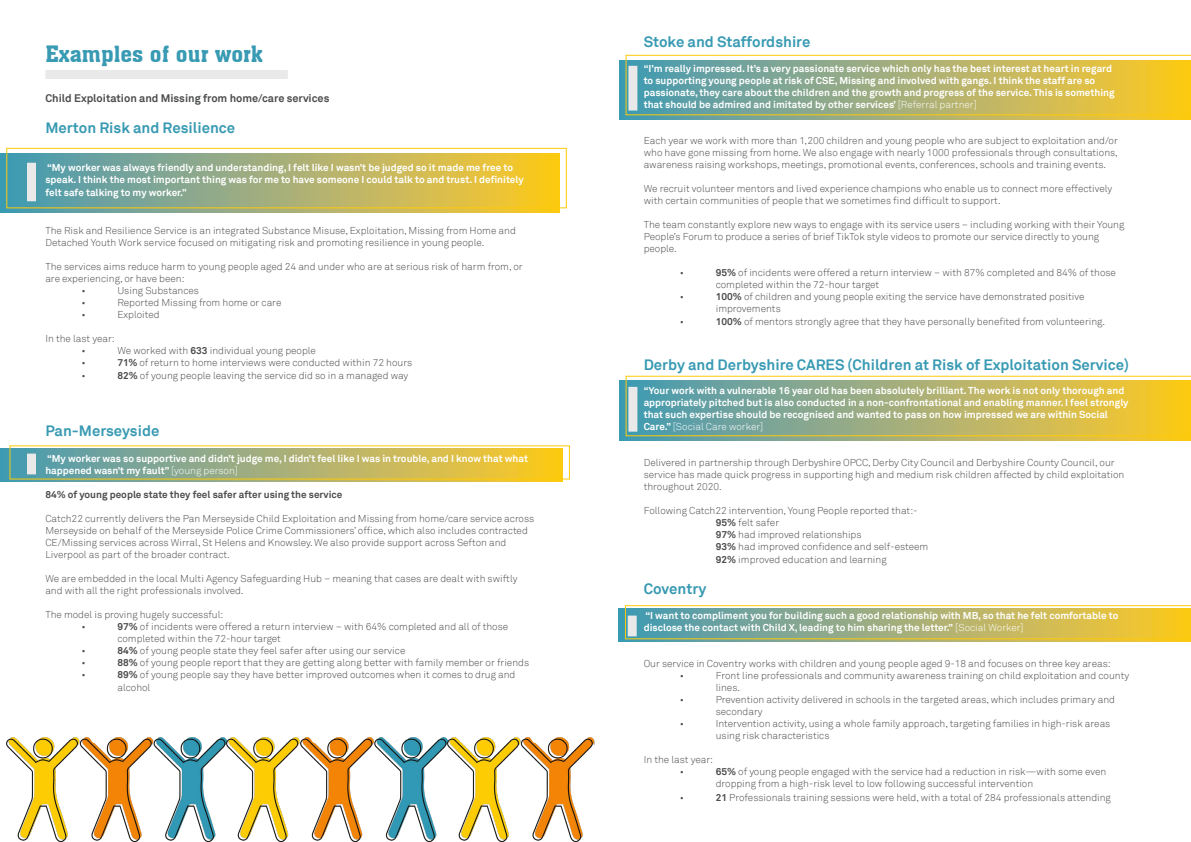
<style>
.page{position:relative;width:1191px;height:842px;background:#fff}
.page>*{position:absolute;margin:0;border:0;box-sizing:border-box;transform-origin:0 0}
.t1{font:700 22px "Aachen";color:#389ab3}
.t2{font:700 15px "Akkurat";color:#389ab3}
.t3{font:700 15px "Akkurat";color:#3899b1}
.t4{font:700 11px "Akkurat";color:#4b4c4d}
.t5{font:300 10px/12px "Akkurat";color:#4b4c4d}
.t6{font:700 10px/12px "Akkurat";color:#fff}
.t7{font:700 10px "Akkurat";color:#4b4c4d}
.s1{font-weight:700}
.s2{font-weight:300}
</style>
<div class="page">
<svg style="left:619px;top:60px;width:571px;height:60px;background:#9eaf73"></svg>
<svg style="left:625px;top:55px;width:566px;height:60px;background:#afb779"></svg>
<svg style="left:619px;top:381px;width:571px;height:59px;background:#9bae75"></svg>
<svg style="left:625px;top:376px;width:566px;height:60px;background:#aeb576"></svg>
<svg style="left:0;top:153px;width:559px;height:60px;background:#a6b072"></svg>
<svg style="left:0;top:448px;width:562px;height:34px;background:#a8b170"></svg>
<svg style="left:618px;top:608px;width:573px;height:34px;background:#a0b070"></svg>
<svg style="left:625px;top:605px;width:566px;height:34px;background:#b0b675"></svg>
<div style="left:9px;top:445px;width:561px;height:34px;border:1px solid #feca0a"></div>
<div style="left:45px;top:70px;width:243px;height:9px;background:#e9e9e9"></div>
<div style="left:27px;top:163px;width:9px;height:38px;background:#e9e9e9"></div>
<div style="left:6px;top:148px;width:561px;height:60px;border:1px solid #feca0a"></div>
<div style="left:27px;top:454px;width:9px;height:20px;background:#e9e9e9"></div>
<div style="left:628px;top:66px;width:9px;height:45px;background:#e9e9e9"></div>
<div style="left:628px;top:387px;width:9px;height:45px;background:#e9e9e9"></div>
<div style="left:627px;top:616px;width:9px;height:20px;background:#e9e9e9"></div>
<img style="left:6px;top:737px;width:588px;height:105px">
<svg style="left:49px;top:737px;width:132px;height:7px"></svg>
<svg style="left:269px;top:737px;width:132px;height:7px"></svg>
<svg style="left:490px;top:737px;width:105px;height:7px"></svg>
<h1 class="t1" style="left:45px;top:45px;width:219px">Examples of our work</h1>
<p class="t4" style="left:45px;top:93px;width:286px">Child Exploitation and Missing from home/care services</p>
<h2 class="t2" style="left:45px;top:121px;width:191px">Merton Risk and Resilience</h2>
<p class="t6" style="left:45px;top:162px;width:480px">“My worker was always friendly and understanding, I felt like I wasn’t be judged so it made me free to speak. I think the most important thing was for me to have someone I could talk to and trust. I definitely</p>
<p class="t6" style="left:45px;top:188px;width:143px">felt safe talking to my worker.”</p>
<p class="t5" style="left:45px;top:224px;width:472px">The Risk and Resilience Service is an integrated Substance Misuse, Exploitation, Missing from Home and<br>Detached Youth Work service focused on mitigating risk and promoting resilience in young people.</p>
<p class="t5" style="left:45px;top:260px;width:479px">The services aims reduce harm to young people aged 24 and under who are at serious risk of harm from, or</p>
<p class="t5" style="left:45px;top:272px;width:141px">are experiencing, or have been:</p>
<p class="t5" style="left:81px;top:284px;width:6px">•</p>
<p class="t5" style="left:117px;top:284px;width:83px">Using Substances</p>
<p class="t5" style="left:81px;top:296px;width:6px">•</p>
<p class="t5" style="left:117px;top:296px;width:165px">Reported Missing from home or care</p>
<p class="t5" style="left:81px;top:308px;width:6px">•</p>
<p class="t5" style="left:117px;top:308px;width:44px">Exploited</p>
<p class="t5" style="left:81px;top:332px;width:35px;text-indent:-36px">In the last year: •</p>
<p class="t5" style="left:117px;top:344px;width:200px">We worked with <span class="s1">633</span> individual young people</p>
<p class="t5" style="left:81px;top:357px;width:6px">•</p>
<p class="t5" style="left:117px;top:356px;width:296px"><span class="s1">71%</span> of return to home interviews were conducted within 72 hours</p>
<p class="t5" style="left:81px;top:370px;width:6px">•</p>
<p class="t5" style="left:117px;top:370px;width:292px"><span class="s1">82%</span> of young people leaving the service did so in a managed way</p>
<h2 class="t2" style="left:45px;top:424px;width:115px">Pan-Merseyside</h2>
<p class="t6" style="left:45px;top:453px;width:484px">“My worker was so supportive and didn’t judge me, I didn’t feel like I was in trouble, and I know that what happened wasn’t my fault” <span class="s2">[young person]</span></p>
<p class="t7" style="left:45px;top:490px;width:298px">84% of young people state they feel safer after using the service</p>
<p class="t5" style="left:45px;top:512px;width:490px">Catch22 currently delivers the Pan Merseyside Child Exploitation and Missing from home/care service across Merseyside on behalf of the Merseyside Police Crime Commissioners’ office, which also includes contracted CE/Missing services across Wirral, St Helens and Knowsley. We also provide support across Sefton and Liverpool as part of the broader contract.</p>
<p class="t5" style="left:45px;top:572px;width:473px">We are embedded in the local Multi Agency Safeguarding Hub – meaning that cases are dealt with swiftly and with all the right professionals involved.</p>
<p class="t5" style="left:81px;top:608px;width:144px;text-indent:-36px">The model is proving hugely successful: •</p>
<p class="t5" style="left:117px;top:620px;width:392px"><span class="s1">97%</span> of incidents were offered a return interview – with 64% completed and all of those completed within the 72-hour target</p>
<p class="t5" style="left:81px;top:645px;width:6px">•</p>
<p class="t5" style="left:117px;top:644px;width:289px"><span class="s1">84%</span> of young people state they feel safer after using our service</p>
<p class="t5" style="left:81px;top:657px;width:6px">•</p>
<p class="t5" style="left:117px;top:656px;width:413px"><span class="s1">88%</span> of young people report that they are getting along better with family member or friends</p>
<p class="t5" style="left:81px;top:669px;width:6px">•</p>
<p class="t5" style="left:117px;top:668px;width:399px;line-height:13.2px"><span class="s1">89%</span> of young people say they have better improved outcomes when it comes to drug and alcohol</p>
<h2 class="t2" style="left:643px;top:35px;width:168px">Stoke and Staffordshire</h2>
<p class="t6" style="left:643px;top:63px;width:472px">“I’m really impressed. It’s a very passionate service which only has the best interest at heart in regard to supporting young people at risk of CSE, Missing and involved with gangs. I think the staff are so passionate, they care about the children and the growth and progress of the service. This is something that should be admired and imitated by other services’ <span class="s2">[Referral partner]</span></p>
<p class="t5" style="left:643px;top:135px;width:476px;text-align:justify">Each year we work with more than 1,200 children and young people who are subject to exploitation and/or who have gone missing from home. We also engage with nearly 1000 professionals through consultations, awareness raising workshops, meetings, promotional events, conferences, schools and training events.</p>
<p class="t5" style="left:643px;top:183px;width:470px">We recruit volunteer mentors and lived experience champions who enable us to connect more effectively with certain communities of people that we sometimes find difficult to support.</p>
<p class="t5" style="left:643px;top:219px;width:482px">The team constantly explore new ways to engage with its service users – including working with their Young<br>People’s Forum to produce a series of brief TikTok style videos to promote our service directly to young people.</p>
<p class="t5" style="left:679px;top:268px;width:6px">•</p>
<p class="t5" style="left:715px;top:267px;width:402px"><span class="s1">95%</span> of incidents were offered a return interview – with 87% completed and 84% of those completed within the 72-hour target</p>
<p class="t5" style="left:679px;top:292px;width:6px">•</p>
<p class="t5" style="left:715px;top:291px;width:370px"><span class="s1">100%</span> of children and young people exiting the service have demonstrated positive improvements</p>
<p class="t5" style="left:679px;top:317px;width:6px">•</p>
<p class="t5" style="left:715px;top:316px;width:391px"><span class="s1">100%</span> of mentors strongly agree that they have personally benefited from volunteering.</p>
<h2 class="t2" style="left:643px;top:358px;width:487px">Derby and Derbyshire CARES (Children at Risk of Exploitation Service)</h2>
<p class="t6" style="left:643px;top:385px;width:486px">“Your work with a vulnerable 16 year old has been absolutely brilliant. The work is not only thorough and appropriately pitched but is also conducted in a non-confrontational and enabling manner. I feel strongly that such expertise should be recognised and wanted to pass on how impressed we are within Social Care.” <span class="s2">[Social Care worker]</span></p>
<p class="t5" style="left:643px;top:456px;width:482px">Delivered in partnership through Derbyshire OPCC, Derby City Council and Derbyshire County Council, our service has made quick progress in supporting high and medium risk children affected by child exploitation throughout 2020.</p>
<p class="t5" style="left:715px;top:504px;width:214px;text-indent:-72px">Following Catch22 intervention, Young People reported that:- <span class="s1">95%</span> felt safer<br><span class="s1">97%</span> had improved relationships<br><span class="s1">93%</span> had improved confidence and self-esteem</p>
<p class="t5" style="left:715px;top:554px;width:172px"><span class="s1">92%</span> improved education and learning</p>
<h2 class="t3" style="left:643px;top:582px;width:64px">Coventry</h2>
<p class="t6" style="left:643px;top:610px;width:476px">“I want to compliment you for building such a good relationship with MB, so that he felt comfortable to disclose the contact with Child X, leading to him sharing the letter.” <span class="s2">[Social Worker]</span></p>
<p class="t5" style="left:679px;top:658px;width:432px;text-indent:-36px">Our service in Coventry works with children and young people aged 9-18 and focuses on three key areas: •</p>
<p class="t5" style="left:715px;top:670px;width:415px">Front line professionals and community awareness training on child exploitation and county lines.</p>
<p class="t5" style="left:679px;top:694px;width:6px">•</p>
<p class="t5" style="left:715px;top:694px;width:401px">Prevention activity delivered in schools in the targeted areas, which includes primary and secondary</p>
<p class="t5" style="left:679px;top:718px;width:6px">•</p>
<p class="t5" style="left:715px;top:718px;width:396px">Intervention activity, using a whole family approach, targeting families in high-risk areas using risk characteristics</p>
<p class="t5" style="left:679px;top:754px;width:35px;text-indent:-36px">In the last year: •</p>
<p class="t5" style="left:715px;top:766px;width:392px"><span class="s1">65%</span> of young people engaged with the service had a reduction in risk—with some even dropping from a high-risk level to low following successful intervention</p>
<p class="t5" style="left:679px;top:792px;width:6px">•</p>
<p class="t5" style="left:715px;top:791px;width:397px"><span class="s1">21</span> Professionals training sessions were held, with a total of 284 professionals attending</p>
</div>
